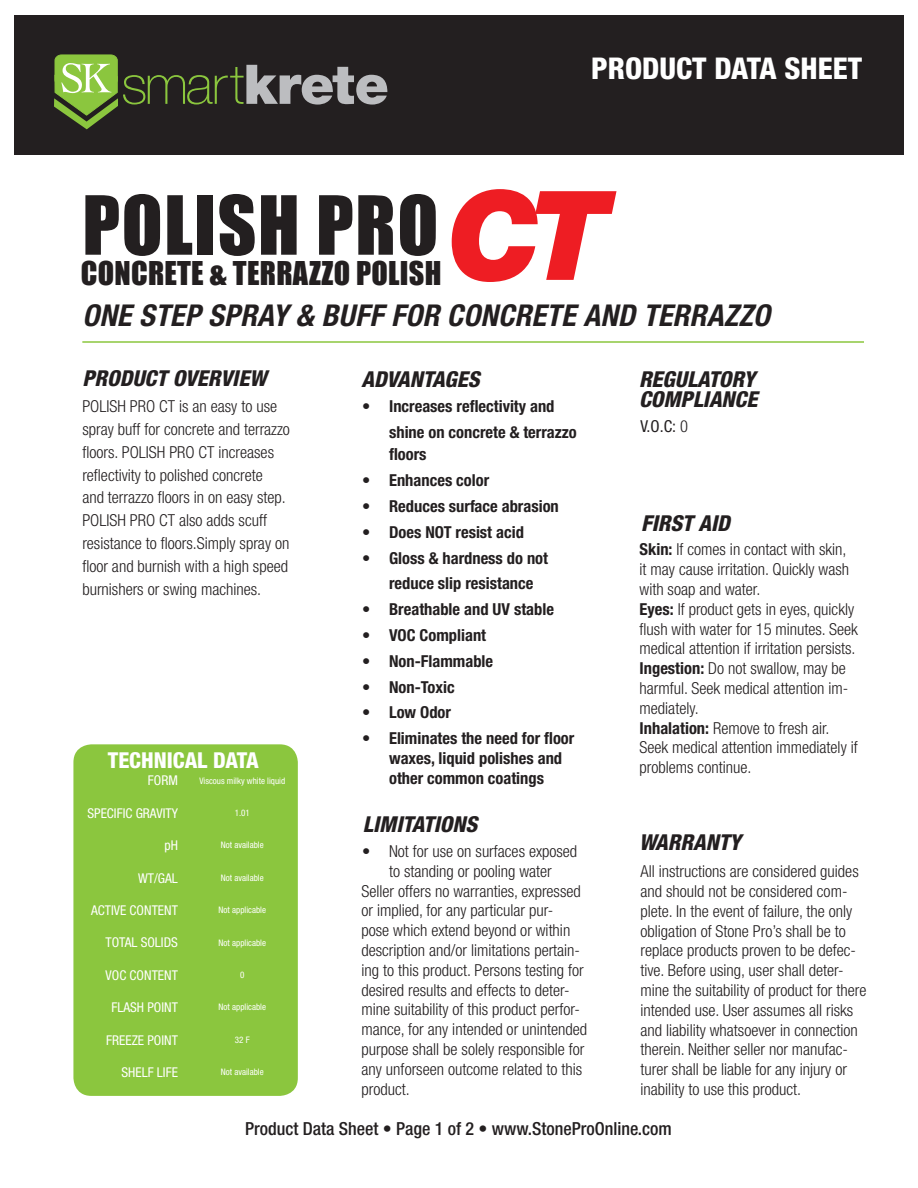
<style>
.page{position:relative;width:918px;height:1188px;background:#fff}
.page>*{position:absolute;margin:0;border:0;box-sizing:border-box;transform-origin:0 0}
.t1{font:italic 900 124.2px "Helvetica Neue";color:#ee1d23}
.t2{font:75.3px "Impact";letter-spacing:.02em;color:#231f20}
.t3{font:italic 700 condensed 30.15px "Helvetica Neue";letter-spacing:.01em;color:#231f20}
.t4{font:30.15px "Impact";letter-spacing:.01em;color:#231f20}
.t5{font:800 condensed 30px "Helvetica Neue";color:#fff}
.t6{font:italic 800 condensed 22.05px/20.4px "Helvetica Neue";color:#231f20}
.t7{font:800 condensed 22.05px "Helvetica Neue";color:#fff}
.t8{font:500 condensed 18px "Helvetica Neue";color:#231f20}
.t9{font:300 condensed 16.5px/19.8px "Helvetica Neue";color:#231f20}
.t10{font:700 condensed 16.5px/25.8px "Helvetica Neue";color:#231f20}
.t11{font:condensed 16.5px "Helvetica Neue";color:#231f20}
.t12{font:condensed 13.5px "Helvetica Neue";color:#fff}
.t13{font:condensed 9px "Helvetica Neue";color:#fff}
.s1{font-weight:300}
.s2{font-weight:700}
</style>
<div class="page">
<div style="left:14px;top:16px;width:890px;height:139px;background:#231f20"></div>
<hr style="left:82px;top:341px;width:782px;height:2px;background:#8bc63e">
<svg style="left:54px;top:54px;width:333px;height:75px"></svg>
<div style="left:73px;top:744px;width:225px;height:352px;background:#8bc63e;border-radius:18px"></div>
<h3 class="t5" style="left:591px;top:50px;width:273px">PRODUCT DATA SHEET</h3>
<h2 class="t2" style="left:82px;top:167px;width:358px">POLISH PRO</h2>
<h3 class="t4" style="left:81px;top:250px;width:362px">CONCRETE &amp; TERRAZZO POLISH</h3>
<h1 class="t1" style="left:447px;top:159px;width:164px">CT</h1>
<h3 class="t3" style="left:82px;top:297px;width:689px">ONE STEP SPRAY &amp; BUFF FOR CONCRETE AND TERRAZZO</h3>
<h3 class="t6" style="left:82px;top:368px;width:186px">PRODUCT OVERVIEW</h3>
<p class="t9" style="left:82px;top:395px;width:209px;line-height:22.8px">POLISH PRO CT is an easy to use spray buff for concrete and terrazzo floors. POLISH PRO CT increases reflectivity to polished concrete<br>and terrazzo floors in on easy step.<br>POLISH PRO CT also adds scuff resistance to floors.Simply spray on floor and burnish with a high speed burnishers or swing machines.</p>
<p class="t10" style="left:389px;top:393px;width:189px;text-indent:-27px">• Increases reflectivity and shine on concrete &amp; terrazzo</p>
<h3 class="t6" style="left:362px;top:368px;width:120px">ADVANTAGES</h3>
<p class="t10" style="left:389px;top:441px;width:39px">floors</p>
<p class="t10" style="left:362px;top:467px;width:129px">• Enhances color</p>
<p class="t10" style="left:362px;top:493px;width:198px">• Reduces surface abrasion</p>
<p class="t10" style="left:362px;top:519px;width:163px">• Does NOT resist acid</p>
<p class="t10" style="left:389px;top:545px;width:161px;text-indent:-27px">• Gloss &amp; hardness do not reduce slip resistance</p>
<p class="t10" style="left:362px;top:596px;width:193px">• Breathable and UV stable</p>
<p class="t10" style="left:362px;top:622px;width:126px">• VOC Compliant</p>
<p class="t10" style="left:362px;top:648px;width:133px">• Non-Flammable</p>
<p class="t10" style="left:362px;top:674px;width:94px">• Non-Toxic</p>
<p class="t10" style="left:362px;top:700px;width:90px">• Low Odor</p>
<p class="t10" style="left:389px;top:728px;width:187px;line-height:19.8px;text-indent:-27px">• Eliminates the need for floor waxes, liquid polishes and other common coatings</p>
<h3 class="t7" style="left:108px;top:747px;width:152px">TECHNICAL DATA</h3>
<p class="t12" style="left:148px;top:773px;width:32px">FORM</p>
<p class="t12" style="left:87px;top:805px;width:92px">SPECIFIC GRAVITY</p>
<p class="t12" style="left:164px;top:838px;width:15px">pH</p>
<p class="t12" style="left:138px;top:870px;width:41px">WT/GAL</p>
<p class="t12" style="left:91px;top:902px;width:88px">ACTIVE CONTENT</p>
<p class="t12" style="left:105px;top:935px;width:74px">TOTAL SOLIDS</p>
<p class="t12" style="left:106px;top:967px;width:74px">VOC CONTENT</p>
<p class="t12" style="left:111px;top:1000px;width:68px">FLASH POINT</p>
<p class="t12" style="left:106px;top:1032px;width:73px">FREEZE POINT</p>
<p class="t12" style="left:121px;top:1064px;width:58px">SHELF LIFE</p>
<p class="t13" style="left:199px;top:775px;width:87px">Viscous milky white liquid</p>
<p class="t13" style="left:235px;top:808px;width:17px">1.01</p>
<p class="t13" style="left:221px;top:840px;width:44px">Not available</p>
<p class="t13" style="left:221px;top:872px;width:44px">Not available</p>
<p class="t13" style="left:219px;top:905px;width:49px">Not applicable</p>
<p class="t13" style="left:219px;top:937px;width:49px">Not applicable</p>
<p class="t13" style="left:240px;top:970px;width:6px">0</p>
<p class="t13" style="left:219px;top:1002px;width:49px">Not applicable</p>
<p class="t13" style="left:235px;top:1034px;width:16px">32 F</p>
<p class="t13" style="left:221px;top:1067px;width:44px">Not available</p>
<h3 class="t6" style="left:363px;top:813px;width:116px">LIMITATIONS</h3>
<p class="t9" style="left:362px;top:841px;width:217px;text-align:center">• Not for use on surfaces exposed to standing or pooling water</p>
<p class="t9" style="left:362px;top:881px;width:227px">Seller offers no warranties, expressed or implied, for any particular pur-<br>pose which extend beyond or within description and/or limitations pertain&shy;ing to this product. Persons testing for desired results and effects to deter&shy;mine suitability of this product perfor&shy;mance, for any intended or unintended purpose shall be solely responsible for any unforseen outcome related to this product.</p>
<h3 class="t6" style="left:639px;top:368px;width:120px">REGULATORY<br>COMPLIANCE</h3>
<p class="t11" style="left:640px;top:417px;width:49px">V.O.C: <span class="s1">0</span></p>
<h3 class="t6" style="left:641px;top:512px;width:90px">FIRST AID</h3>
<p class="t9" style="left:640px;top:540px;width:220px"><span class="s2">Skin:</span> If comes in contact with skin,<br>it may cause irritation. Quickly wash with soap and water.<br><span class="s2">Eyes:</span> If product gets in eyes, quickly flush with water for 15 minutes. Seek medical attention if irritation persists.<br><span class="s2">Ingestion:</span> Do not swallow, may be harmful. Seek medical attention im&shy;mediately.<br><span class="s2">Inhalation:</span> Remove to fresh air.<br>Seek medical attention immediately if problems continue.</p>
<h3 class="t6" style="left:639px;top:831px;width:104px">WARRANTY</h3>
<p class="t9" style="left:640px;top:861px;width:227px">All instructions are considered guides and should not be considered com&shy;plete. In the event of failure, the only obligation of Stone Pro’s shall be to replace products proven to be defec&shy;tive. Before using, user shall deter&shy;mine the suitability of product for there intended use. User assumes all risks and liability whatsoever in connection therein. Neither seller nor manufac&shy;turer shall be liable for any injury or inability to use this product.</p>
<p class="t8" style="left:245px;top:1117px;width:428px">Product Data Sheet • Page 1 of 2 • www.StoneProOnline.com</p>
</div>
